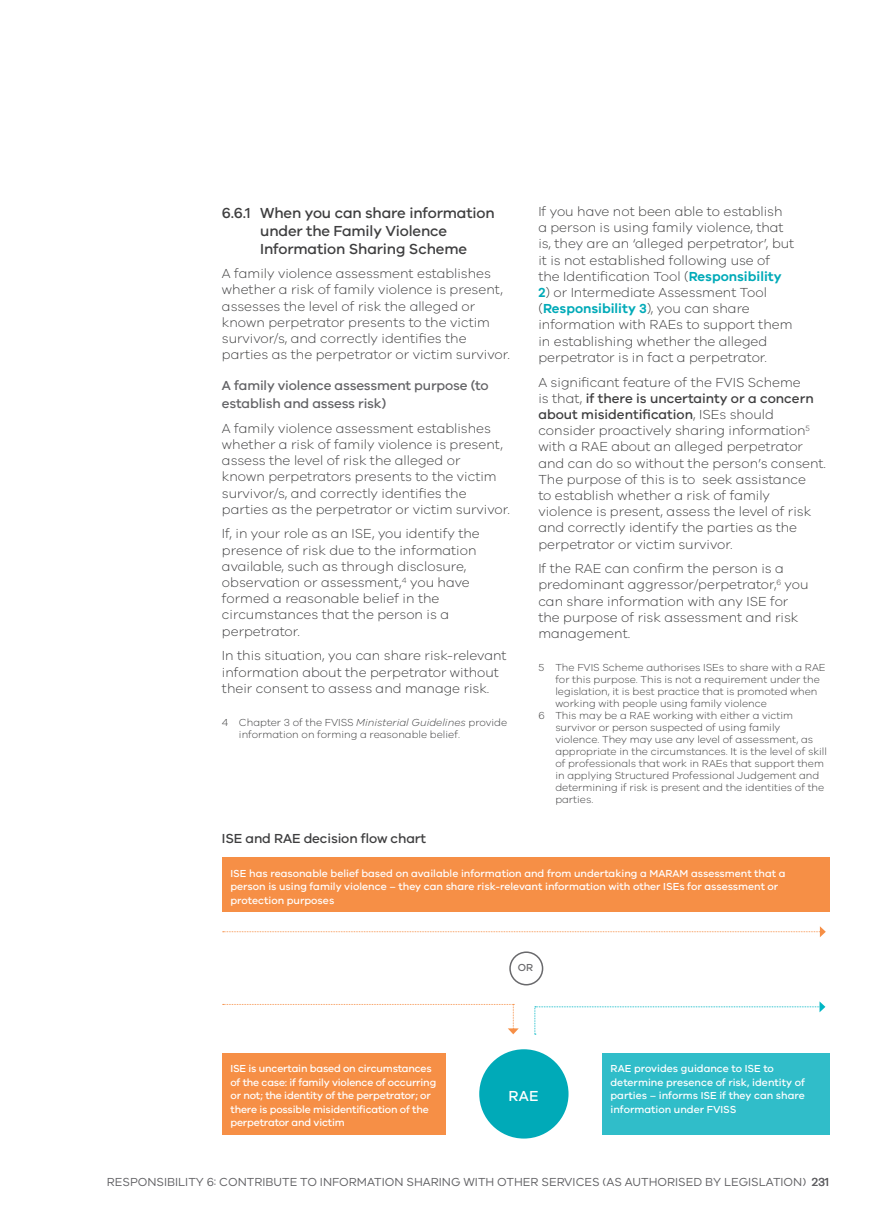
<style>
.page{position:relative;width:893px;height:1212px;background:#fff}
.page>*{position:absolute;margin:0;border:0;box-sizing:border-box;transform-origin:0 0}
.t1{font:500 15px/18px "VIC";letter-spacing:-.01em;color:#3e3e3f}
.Diagram_white_UC{font:500 15px "VIC";color:#fff}
.Body{font:300 13.5px/16.2px "VIC";color:#3e3e3f}
.t2{font:500 13.5px/18px "VIC";letter-spacing:-.01em;color:#636366}
.Table_H3{font:500 13.5px "VIC";letter-spacing:-.01em;color:#3e3e3f}
.t3{font:12px "VIC";color:#636366}
.t4{font:500 12px "VIC";color:#636366}
.Footnote{font:300 10.5px/12px "VIC";color:#3e3e3f}
.Diagram_white_LC{font:500 10.5px/13.5px "VIC";color:#fff}
.Diagram_white_LC-2{font:500 10.5px "VIC";color:#69696c}
.s1{font-style:italic}
.s2{font-weight:600;color:#00aab8}
.s3{font-weight:500}
</style>
<div class="page">
<svg style="left:223px;top:926px;width:603px;height:11px"></svg>
<svg style="left:223px;top:1004px;width:296px;height:30px"></svg>
<svg style="left:534px;top:1001px;width:291px;height:34px"></svg>
<div style="left:222px;top:857px;width:607px;height:55px;background:#f68f46"></div>
<div style="left:602px;top:1053px;width:227px;height:82px;background:#30bdc9"></div>
<div style="left:222px;top:1053px;width:224px;height:82px;background:#f68f46"></div>
<div style="left:509px;top:951px;width:34px;height:34px;border:2px solid #69696c;border-radius:50%"></div>
<div style="left:479px;top:1049px;width:89px;height:89px;background:#00aab8;border-radius:50%"></div>
<p class="t1" style="left:260px;top:203px;width:236px;text-indent:-38px">6.6.1 When you can share information under the Family Violence<br>Information Sharing Scheme</p>
<p class="Body" style="left:222px;top:265px;width:290px">A family violence assessment establishes whether a risk of family violence is present, assesses the level of risk the alleged or known perpetrator presents to the victim survivor/s, and correctly identifies the parties as the perpetrator or victim survivor.</p>
<h4 class="t2" style="left:222px;top:376px;width:268px">A family violence assessment purpose (to establish and assess risk)</h4>
<p class="Body" style="left:222px;top:420px;width:290px">A family violence assessment establishes whether a risk of family violence is present, assess the level of risk the alleged or<br>known perpetrators presents to the victim survivor/s, and correctly identifies the parties as the perpetrator or victim survivor.</p>
<p class="Body" style="left:222px;top:525px;width:259px">If, in your role as an ISE, you identify the presence of risk due to the information available, such as through disclosure, observation or assessment,<sup>4</sup> you have formed a reasonable belief in the circumstances that the person is a perpetrator.</p>
<p class="Body" style="left:222px;top:647px;width:286px">In this situation, you can share risk-relevant information about the perpetrator without their consent to assess and manage risk.</p>
<p class="Footnote" style="left:239px;top:716px;width:270px;text-indent:-17px">4 Chapter 3 of the FVISS <span class="s1">Ministerial Guidelines</span> provide information on forming a reasonable belief.</p>
<p class="Table_H3" style="left:222px;top:830px;width:206px">ISE and RAE decision flow chart</p>
<p class="Body" style="left:538px;top:203px;width:257px">If you have not been able to establish a person is using family violence, that is, they are an ‘alleged perpetrator’, but it is not established following use of the Identification Tool (<span class="s2">Responsibility</span></p>
<p class="Body" style="left:538px;top:284px;width:256px"><span class="s2">2</span>) or Intermediate Assessment Tool (<span class="s2">Responsibility 3</span>), you can share information with RAEs to support them in establishing whether the alleged perpetrator is in fact a perpetrator.</p>
<p class="Body" style="left:538px;top:373px;width:289px">A significant feature of the FVIS Scheme<br>is that, <span class="s3">if there is uncertainty or a concern about misidentification</span>, ISEs should consider proactively sharing information<sup>5 </sup>with a RAE about an alleged perpetrator and can do so without the person’s consent.<br>The purpose of this is to seek assistance<br>to establish whether a risk of family violence is present, assess the level of risk and correctly identify the parties as the perpetrator or victim survivor.</p>
<p class="Body" style="left:538px;top:560px;width:272px">If the RAE can confirm the person is a predominant aggressor/perpetrator,<sup>6</sup> you can share information with any ISE for the purpose of risk assessment and risk management.</p>
<p class="Footnote" style="left:555px;top:661px;width:272px;text-indent:-17px">5 The FVIS Scheme authorises ISEs to share with a RAE for this purpose. This is not a requirement under the legislation, it is best practice that is promoted when working with people using family violence</p>
<p class="Footnote" style="left:555px;top:709px;width:273px;text-indent:-17px">6 This may be a RAE working with either a victim survivor or person suspected of using family violence. They may use any level of assessment, as appropriate in the circumstances. It is the level of skill of professionals that work in RAEs that support them in applying Structured Professional Judgement and determining if risk is present and the identities of the parties.</p>
<p class="Diagram_white_LC" style="left:230px;top:866px;width:557px">ISE has reasonable belief based on available information and from undertaking a MARAM assessment that a person is using family violence – they can share risk-relevant information with other ISEs for assessment or protection purposes</p>
<p class="Diagram_white_LC" style="left:230px;top:1061px;width:207px">ISE is uncertain based on circumstances of the case: if family violence of occurring or not; the identity of the perpetrator; or there is possible misidentification of the perpetrator and victim</p>
<p class="Diagram_white_LC-2" style="left:518px;top:961px;width:17px">OR</p>
<p class="Diagram_white_UC" style="left:508px;top:1087px;width:32px">RAE</p>
<p class="Diagram_white_LC" style="left:610px;top:1061px;width:196px">RAE provides guidance to ISE to determine presence of risk, identity of parties – informs ISE if they can share information under FVISS</p>
<p class="t3" style="left:107px;top:1175px;width:701px">RESPONSIBILITY 6: CONTRIBUTE TO INFORMATION SHARING WITH OTHER SERVICES (AS AUTHORISED BY LEGISLATION)</p>
<p class="t4" style="left:812px;top:1175px;width:19px">231</p>
</div>
